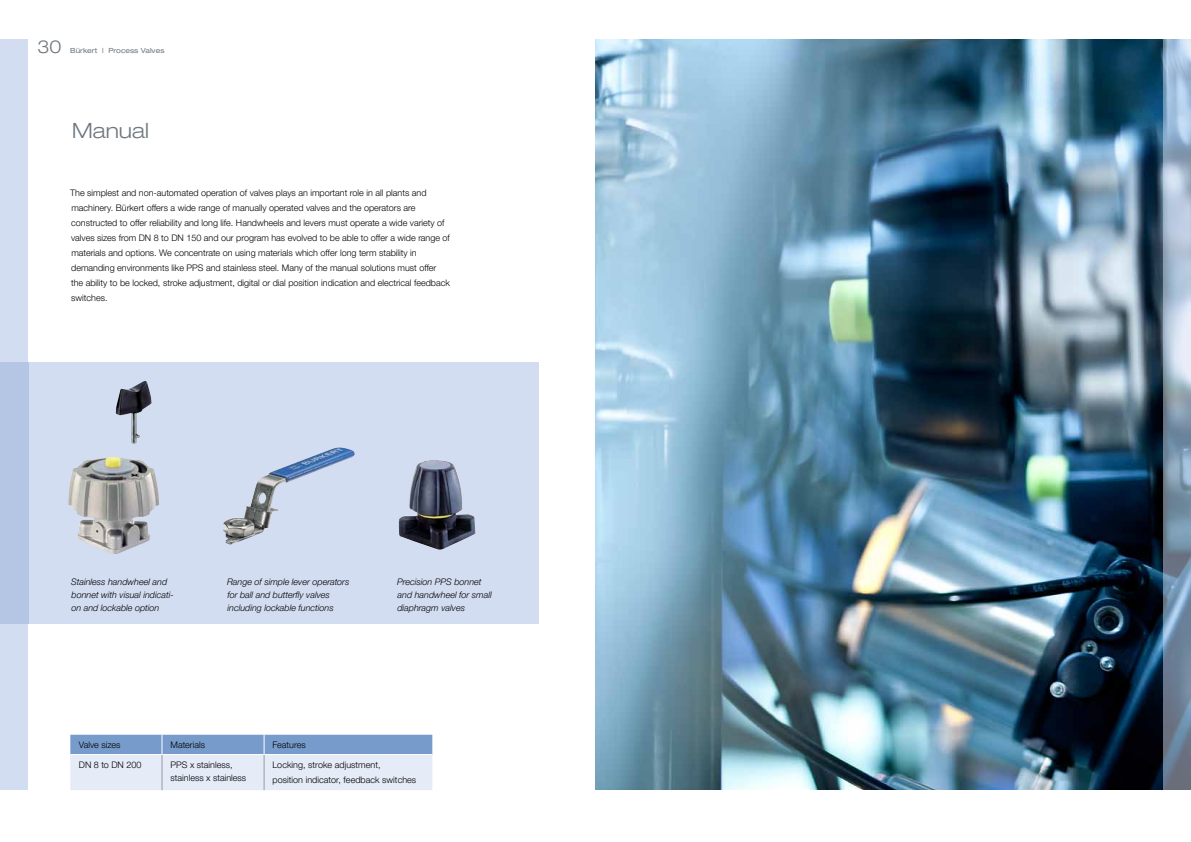
<style>
.page{position:relative;width:1191px;height:842px;background:#fff}
.page>*{position:absolute;margin:0;border:0;box-sizing:border-box;transform-origin:0 0}
.t1{font:300 expanded 21px "Helvetica Neue LTW1 G";color:#6e777e}
.t2{font:300 expanded 18px "Helvetica Neue LTW1 G";color:#6e777e}
.t3{font:300 9px/15px "Helvetica Neue LTW1 G";color:#000}
.t4{font:italic 300 9px/13px "Helvetica Neue LTW1 G";color:#000}
.t5{font:expanded 7px "Helvetica Neue LTW1 G";color:#6e777e}
</style>
<div class="page">
<div style="left:0;top:40px;width:28px;height:750px;background:#d3ddf1"></div>
<img style="left:595px;top:40px;width:567px;height:750px">
<svg style="left:1162px;top:40px;width:29px;height:750px"></svg>
<div style="left:0;top:362px;width:539px;height:262px;background:#d3ddf1"></div>
<img style="left:68px;top:457px;width:91px;height:97px">
<img style="left:116px;top:381px;width:36px;height:63px">
<svg style="left:70px;top:735px;width:362px;height:55px"></svg>
<img style="left:223px;top:447px;width:132px;height:97px">
<img style="left:399px;top:460px;width:76px;height:90px">
<div style="left:0;top:362px;width:28px;height:262px;background:#b4c6e4"></div>
<h2 class="t2" style="left:38px;top:35px;width:26px">30</h2>
<p class="t5" style="left:70px;top:46px;width:96px">Bürkert | Process Valves</p>
<h1 class="t1" style="left:72px;top:118px;width:78px">Manual</h1>
<p class="t3" style="left:70px;top:186px;width:381px">The simplest and non-automated operation of valves plays an important role in all plants and machinery. Bürkert offers a wide range of manually operated valves and the operators are constructed to offer reliability and long life. Handwheels and levers must operate a wide variety of valves sizes from DN 8 to DN 150 and our program has evolved to be able to offer a wide range of materials and options. We concentrate on using materials which offer long term stability in demanding environments like PPS and stainless steel. Many of the manual solutions must offer<br>the ability to be locked, stroke adjustment, digital or dial position indication and electrical feedback switches.</p>
<p class="t4" style="left:71px;top:575px;width:104px">Stainless handwheel and bonnet with visual indicati&shy;on and lockable option</p>
<p class="t4" style="left:227px;top:575px;width:124px">Range of simple lever operators for ball and butterfly valves including lockable functions</p>
<p class="t4" style="left:397px;top:575px;width:96px">Precision PPS bonnet and handwheel for small diaphragm valves</p>
<p class="t3" style="left:79px;top:737px;width:43px">Valve sizes</p>
<p class="t3" style="left:170px;top:737px;width:36px">Materials</p>
<p class="t3" style="left:273px;top:737px;width:35px">Features</p>
<p class="t3" style="left:79px;top:757px;width:64px">DN 8 to DN 200</p>
<p class="t3" style="left:170px;top:758px;width:77px;line-height:13px">PPS x stainless, stainless x stainless</p>
<p class="t3" style="left:273px;top:757px;width:145px">Locking, stroke adjustment,<br>position indicator, feedback switches</p>
</div>
